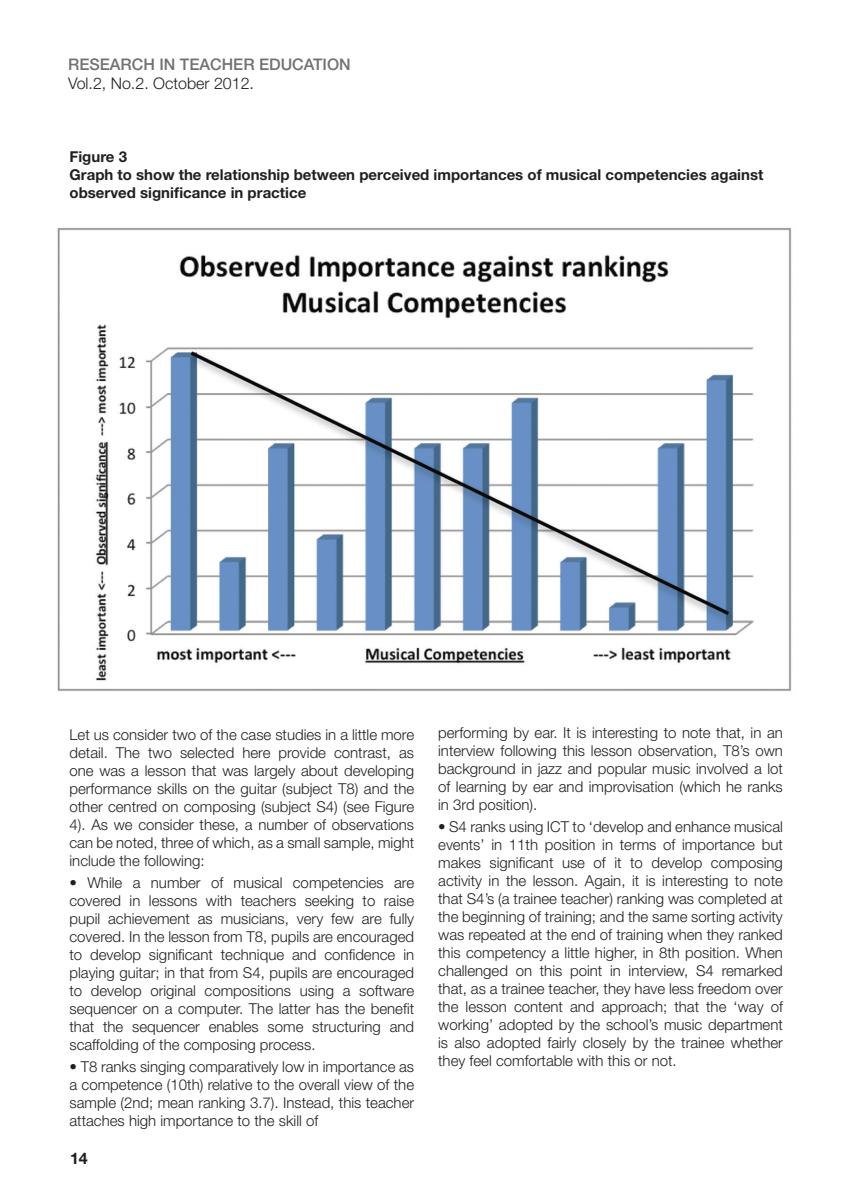
<style>
.page{position:relative;width:851px;height:1191px;background:#fff}
.page>*{position:absolute;margin:0;border:0;box-sizing:border-box;transform-origin:0 0}
.t1{font:500 16px "Helvetica Neue LT Pro";color:#717074}
.t2{font:300 16px "Helvetica Neue LT Pro";color:#231f20}
.t3{font:700 16px "Helvetica Neue LT Pro";color:#231f20}
.t4{font:300 15px/18px "Helvetica Neue LT Pro";color:#231f20;text-align:justify}
.t5{font:700 15px "Helvetica Neue LT Pro";color:#231f20}
</style>
<div class="page">
<img style="left:57px;top:228px;width:735px;height:463px">
<p class="t1" style="left:68px;top:55px;width:284px">RESEARCH IN TEACHER EDUCATION</p>
<p class="t2" style="left:68px;top:74px;width:187px">Vol.2, No.2. October 2012.</p>
<p class="t5" style="left:69px;top:147px;width:59px">Figure 3</p>
<p class="t5" style="left:69px;top:165px;width:695px">Graph to show the relationship between perceived importances of musical competencies against</p>
<p class="t5" style="left:69px;top:183px;width:238px">observed significance in practice</p>
<p class="t4" style="left:69px;top:725px;width:346px">Let us consider two of the case studies in a little more detail. The two selected here provide contrast, as one was a lesson that was largely about developing performance skills on the guitar (subject T8) and the other centred on composing (subject S4) (see Figure 4). As we consider these, a number of observations can be noted, three of which, as a small sample, might include the following:</p>
<p class="t4" style="left:69px;top:873px;width:346px">• While a number of musical competencies are covered in lessons with teachers seeking to raise pupil achievement as musicians, very few are fully covered. In the lesson from T8, pupils are encouraged to develop significant technique and confidence in playing guitar; in that from S4, pupils are encouraged to develop original compositions using a software sequencer on a computer. The latter has the benefit that the sequencer enables some structuring and scaffolding of the composing process.</p>
<p class="t4" style="left:69px;top:1057px;width:346px">• T8 ranks singing comparatively low in importance as a competence (10th) relative to the overall view of the sample (2nd; mean ranking 3.7). Instead, this teacher attaches high importance to the skill of</p>
<p class="t3" style="left:70px;top:1148px;width:19px">14</p>
<p class="t4" style="left:438px;top:723px;width:346px">performing by ear. It is interesting to note that, in an interview following this lesson observation, T8’s own background in jazz and popular music involved a lot of learning by ear and improvisation (which he ranks in 3rd position).</p>
<p class="t4" style="left:438px;top:817px;width:346px">• S4 ranks using ICT to ‘develop and enhance musical events’ in 11th position in terms of importance but makes significant use of it to develop composing activity in the lesson. Again, it is interesting to note that S4’s (a trainee teacher) ranking was completed at the beginning of training; and the same sorting activity was repeated at the end of training when they ranked this competency a little higher, in 8th position. When challenged on this point in interview, S4 remarked that, as a trainee teacher, they have less freedom over the lesson content and approach; that the ‘way of working’ adopted by the school’s music department is also adopted fairly closely by the trainee whether they feel comfortable with this or not.</p>
</div>
